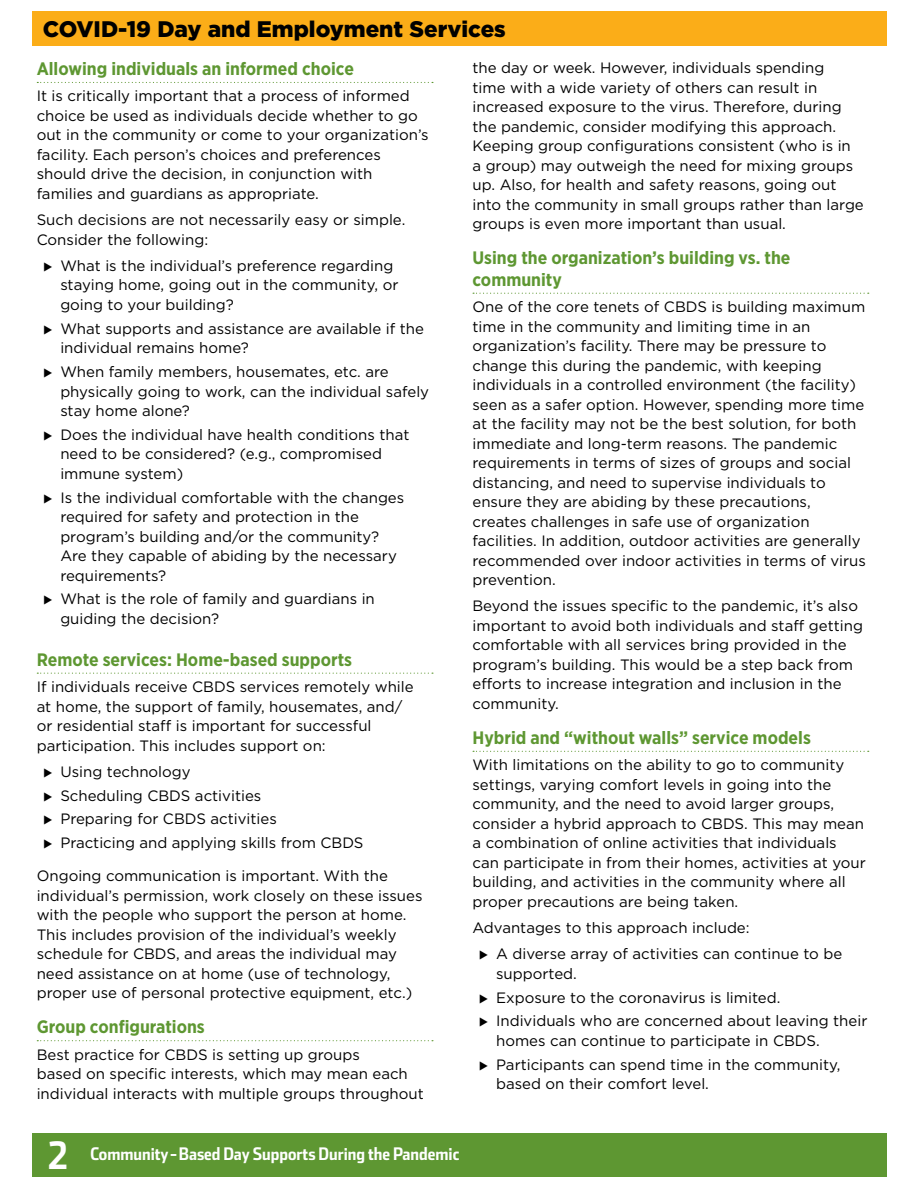
<style>
.page{position:relative;width:918px;height:1188px;background:#fff}
.page>*{position:absolute;margin:0;border:0;box-sizing:border-box;transform-origin:0 0}
.t1{font:37.5px "Stainless Cond Bold Tab";color:#fff}
.t2{font:900 22.5px "Gotham HTF";color:#000}
.t3{font:700 18px/21.6px "Gotham Narrow";color:#5e9732}
.t4{font:17.25px "Stainless Cond Bold Tab";color:#fff}
.t5{font:15px/19.5px "Gotham HTF";color:#000}
</style>
<div class="page">
<div style="left:32px;top:11px;width:854px;height:35px;background:#fbad18"></div>
<div style="left:32px;top:1133px;width:854px;height:43px;background:#5e9732"></div>
<svg style="left:37px;top:82px;width:396px;height:1px"></svg>
<svg style="left:37px;top:673px;width:396px;height:1px"></svg>
<svg style="left:37px;top:1040px;width:396px;height:1px"></svg>
<svg style="left:473px;top:293px;width:396px;height:1px"></svg>
<svg style="left:473px;top:751px;width:396px;height:1px"></svg>
<h2 class="t2" style="left:43px;top:16px;width:464px">COVID-19 Day and Employment Services</h2>
<h3 class="t3" style="left:37px;top:58px;width:319px">Allowing individuals an informed choice</h3>
<p class="t5" style="left:37px;top:86px;width:394px">It is critically important that a process of informed choice be used as individuals decide whether to go out in the community or come to your organization’s facility. Each person’s choices and preferences should drive the decision, in conjunction with families and guardians as appropriate.</p>
<p class="t5" style="left:37px;top:210px;width:370px">Such decisions are not necessarily easy or simple.<br>Consider the following:</p>
<p class="t5" style="left:60px;top:256px;width:340px">What is the individual’s preference regarding staying home, going out in the community, or going to your building?</p>
<p class="t5" style="left:60px;top:318px;width:365px">What supports and assistance are available if the individual remains home?</p>
<p class="t5" style="left:60px;top:362px;width:370px">When family members, housemates, etc. are physically going to work, can the individual safely stay home alone?</p>
<p class="t5" style="left:60px;top:425px;width:351px">Does the individual have health conditions that need to be considered? (e.g., compromised immune system)</p>
<p class="t5" style="left:60px;top:487px;width:346px">Is the individual comfortable with the changes required for safety and protection in the program’s building and/or the community?<br>Are they capable of abiding by the necessary requirements?</p>
<p class="t5" style="left:60px;top:589px;width:316px">What is the role of family and guardians in guiding the decision?</p>
<h3 class="t3" style="left:37px;top:649px;width:317px">Remote services: Home-based supports</h3>
<p class="t5" style="left:37px;top:677px;width:378px">If individuals receive CBDS services remotely while at home, the support of family, housemates, and/ or residential staff is important for successful participation. This includes support on:</p>
<p class="t5" style="left:60px;top:762px;width:132px">Using technology</p>
<p class="t5" style="left:60px;top:785px;width:203px">Scheduling CBDS activities</p>
<p class="t5" style="left:60px;top:809px;width:218px">Preparing for CBDS activities</p>
<p class="t5" style="left:60px;top:833px;width:305px">Practicing and applying skills from CBDS</p>
<p class="t5" style="left:37px;top:866px;width:387px">Ongoing communication is important. With the individual’s permission, work closely on these issues with the people who support the person at home.<br>This includes provision of the individual’s weekly schedule for CBDS, and areas the individual may need assistance on at home (use of technology, proper use of personal protective equipment, etc.)</p>
<h3 class="t3" style="left:37px;top:1016px;width:170px">Group configurations</h3>
<p class="t5" style="left:37px;top:1044px;width:389px">Best practice for CBDS is setting up groups<br>based on specific interests, which may mean each individual interacts with multiple groups throughout</p>
<p class="t5" style="left:472px;top:58px;width:393px">the day or week. However, individuals spending<br>time with a wide variety of others can result in increased exposure to the virus. Therefore, during the pandemic, consider modifying this approach.<br>Keeping group configurations consistent (who is in<br>a group) may outweigh the need for mixing groups up. Also, for health and safety reasons, going out into the community in small groups rather than large groups is even more important than usual.</p>
<h3 class="t3" style="left:472px;top:247px;width:320px">Using the organization’s building vs. the community</h3>
<p class="t5" style="left:472px;top:297px;width:395px">One of the core tenets of CBDS is building maximum time in the community and limiting time in an organization’s facility. There may be pressure to change this during the pandemic, with keeping individuals in a controlled environment (the facility) seen as a safer option. However, spending more time at the facility may not be the best solution, for both immediate and long-term reasons. The pandemic requirements in terms of sizes of groups and social distancing, and need to supervise individuals to ensure they are abiding by these precautions, creates challenges in safe use of organization facilities. In addition, outdoor activities are generally recommended over indoor activities in terms of virus prevention.</p>
<p class="t5" style="left:472px;top:596px;width:392px">Beyond the issues specific to the pandemic, it’s also important to avoid both individuals and staff getting comfortable with all services bring provided in the program’s building. This would be a step back from efforts to increase integration and inclusion in the community.</p>
<h3 class="t3" style="left:472px;top:727px;width:340px">Hybrid and “without walls” service models</h3>
<p class="t5" style="left:472px;top:755px;width:395px">With limitations on the ability to go to community settings, varying comfort levels in going into the community, and the need to avoid larger groups, consider a hybrid approach to CBDS. This may mean a combination of online activities that individuals can participate in from their homes, activities at your building, and activities in the community where all proper precautions are being taken.</p>
<p class="t5" style="left:472px;top:918px;width:279px">Advantages to this approach include:</p>
<p class="t5" style="left:496px;top:944px;width:348px">A diverse array of activities can continue to be supported.</p>
<p class="t5" style="left:496px;top:987px;width:286px">Exposure to the coronavirus is limited.</p>
<p class="t5" style="left:496px;top:1011px;width:373px">Individuals who are concerned about leaving their homes can continue to participate in CBDS.</p>
<p class="t5" style="left:496px;top:1054px;width:346px">Participants can spend time in the community, based on their comfort level.</p>
<h1 class="t1" style="left:47px;top:1133px;width:24px">2</h1>
<p class="t4" style="left:90px;top:1143px;width:371px">Community-Based Day Supports During the Pandemic</p>
</div>
